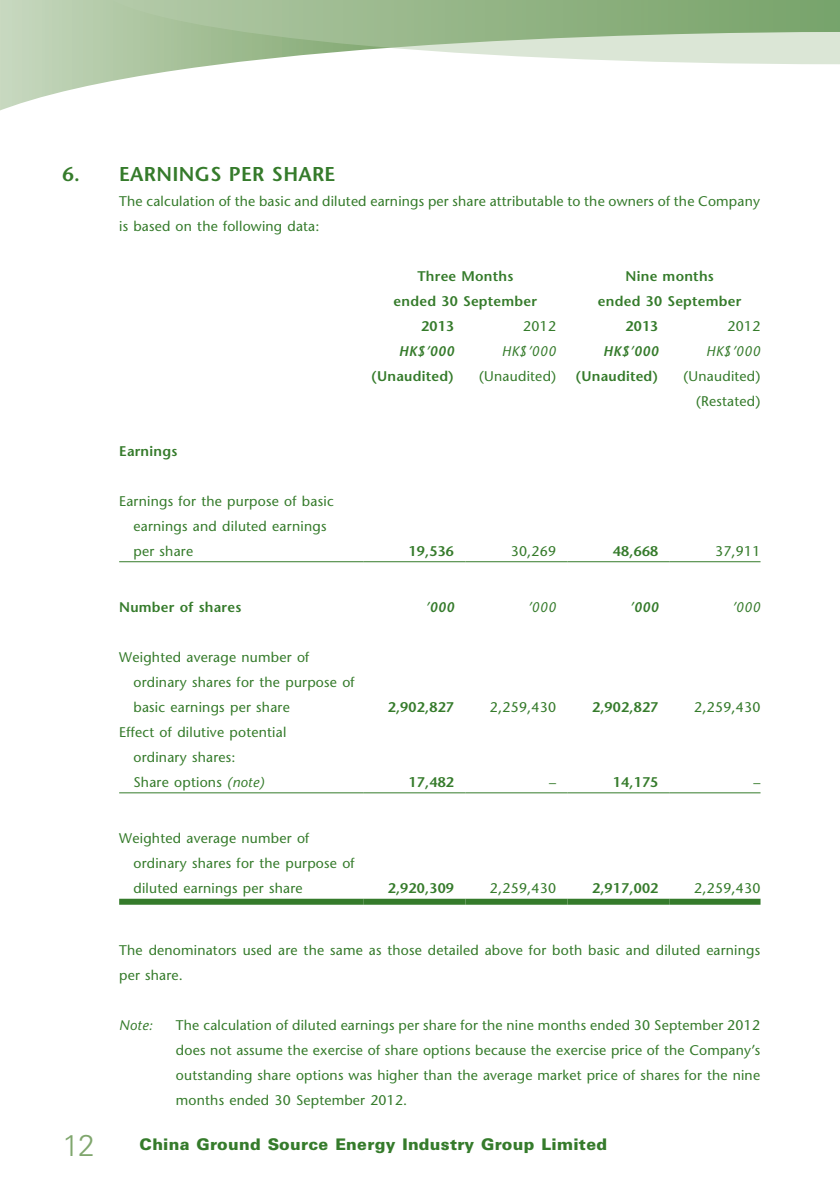
<style>
.page{position:relative;width:840px;height:1191px;background:#fff}
.page>*{position:absolute;margin:0;border:0;box-sizing:border-box;transform-origin:0 0}
.t1{font:300 30px "Univers LT Std";color:#7fa66d}
.t2{font:600 20px "Stone Sans Std";color:#357b2b}
.t3{font:900 16px "Univers LT Std";letter-spacing:.015em;color:#357b2b}
.t4{font:500 14px/25px "Stone Sans Std";letter-spacing:.015em;color:#357b2b}
.t5{font:600 14px/25px "Stone Sans Std";letter-spacing:.015em;color:#357b2b;text-align:center}
.t6{font:italic 500 14px "Stone Sans Std";letter-spacing:.015em;color:#357b2b}
.t7{font:italic 600 14px "Stone Sans Std";letter-spacing:.015em;color:#357b2b}
.s1{font-style:italic}
</style>
<div class="page">
<svg style="left:0;top:0;width:839px;height:111px"></svg>
<svg style="left:98px;top:0;width:741px;height:64px;background:#adc6a3"></svg>
<hr style="left:119px;top:561px;width:244px;height:1px;background:#357b2b">
<hr style="left:363px;top:561px;width:102px;height:1px;background:#357b2b">
<hr style="left:465px;top:561px;width:102px;height:1px;background:#357b2b">
<hr style="left:567px;top:561px;width:102px;height:1px;background:#357b2b">
<hr style="left:669px;top:561px;width:91px;height:1px;background:#357b2b">
<hr style="left:119px;top:792px;width:244px;height:1px;background:#357b2b">
<hr style="left:363px;top:792px;width:102px;height:1px;background:#357b2b">
<hr style="left:465px;top:792px;width:102px;height:1px;background:#357b2b">
<hr style="left:567px;top:792px;width:102px;height:1px;background:#357b2b">
<hr style="left:669px;top:792px;width:91px;height:1px;background:#357b2b">
<div style="left:119px;top:898px;width:244px;height:6px;background:#357b2b"></div>
<div style="left:363px;top:898px;width:102px;height:6px;background:#357b2b"></div>
<div style="left:465px;top:898px;width:102px;height:6px;background:#357b2b"></div>
<div style="left:567px;top:898px;width:102px;height:6px;background:#357b2b"></div>
<div style="left:669px;top:898px;width:91px;height:6px;background:#357b2b"></div>
<h2 class="t2" style="left:62px;top:162px;width:35px">6. EARNIN</h2>
<h2 class="t2" style="left:195px;top:162px;width:47px">GS PER</h2>
<h2 class="t2" style="left:272px;top:162px;width:14px">SHARE</h2>
<p class="t4" style="left:119px;top:189px;width:642px">The calculation of the basic and diluted earnings per share attributable to the owners of the Company is based on the following data:</p>
<p class="t5" style="left:393px;top:264px;width:145px">Three Months<br>ended 30 September</p>
<p class="t5" style="left:597px;top:264px;width:145px">Nine months<br>ended 30 September</p>
<p class="t5" style="left:421px;top:314px;width:34px">2013</p>
<p class="t4" style="left:523px;top:314px;width:34px">2012</p>
<p class="t5" style="left:625px;top:314px;width:34px">2013</p>
<p class="t4" style="left:727px;top:314px;width:34px">2012</p>
<p class="t7" style="left:398px;top:343px;width:57px">HK$’000</p>
<p class="t6" style="left:501px;top:343px;width:56px">HK$’000</p>
<p class="t7" style="left:603px;top:343px;width:57px">HK$’000</p>
<p class="t6" style="left:705px;top:343px;width:56px">HK$’000</p>
<p class="t5" style="left:371px;top:364px;width:84px">(Unaudited)</p>
<p class="t4" style="left:479px;top:364px;width:79px">(Unaudited)</p>
<p class="t5" style="left:575px;top:364px;width:84px">(Unaudited)</p>
<p class="t4" style="left:683px;top:364px;width:78px;text-align:right">(Unaudited) (Restated)</p>
<p class="t5" style="left:119px;top:439px;width:60px">Earnings</p>
<p class="t4" style="left:133px;top:489px;width:202px;text-indent:-14px">Earnings for the purpose of basic earnings and diluted earnings per share</p>
<p class="t5" style="left:408px;top:539px;width:47px">19,536</p>
<p class="t4" style="left:510px;top:539px;width:47px">30,269</p>
<p class="t5" style="left:612px;top:539px;width:47px">48,668</p>
<p class="t4" style="left:714px;top:539px;width:47px">37,911</p>
<p class="t5" style="left:119px;top:595px;width:124px">N umber of shares</p>
<p class="t7" style="left:425px;top:599px;width:30px">’000</p>
<p class="t6" style="left:527px;top:599px;width:30px">’000</p>
<p class="t7" style="left:629px;top:599px;width:30px">’000</p>
<p class="t6" style="left:731px;top:599px;width:30px">’000</p>
<p class="t4" style="left:133px;top:645px;width:223px;text-indent:-14px">Weighted average number of ordinary shares for the purpose of basic earnings per share</p>
<p class="t5" style="left:387px;top:695px;width:68px">2,902,827</p>
<p class="t4" style="left:489px;top:695px;width:68px">2,259,430</p>
<p class="t5" style="left:591px;top:695px;width:68px">2,902,827</p>
<p class="t4" style="left:693px;top:695px;width:68px">2,259,430</p>
<p class="t4" style="left:133px;top:720px;width:154px;text-indent:-14px">Effect of dilutive potential ordinary shares:<br>Share options <span class="s1">(note)</span></p>
<p class="t4" style="left:133px;top:826px;width:223px;text-indent:-14px">Weighted average number of ordinary shares for the purpose of diluted earnings per share</p>
<p class="t5" style="left:408px;top:770px;width:47px">17,482</p>
<p class="t4" style="left:549px;top:770px;width:8px">–</p>
<p class="t5" style="left:612px;top:770px;width:47px">14,175</p>
<p class="t4" style="left:753px;top:770px;width:8px">–</p>
<p class="t5" style="left:387px;top:876px;width:68px">2,920,309</p>
<p class="t4" style="left:489px;top:876px;width:68px">2,259,430</p>
<p class="t5" style="left:591px;top:876px;width:68px">2,917,002</p>
<p class="t4" style="left:693px;top:876px;width:68px">2,259,430</p>
<p class="t4" style="left:119px;top:937px;width:642px">The denominators used are the same as those detailed above for both basic and diluted earnings per share.</p>
<p class="t6" style="left:119px;top:1016px;width:35px">Note:</p>
<p class="t4" style="left:176px;top:1012px;width:585px;text-align:justify">The calculation of diluted earnings per share for the nine months ended 30 September 2012 does not assume the exercise of share options because the exercise price of the Company’s outstanding share options was higher than the average market price of shares for the nine months ended 30 September 2012.</p>
<h1 class="t1" style="left:62px;top:1127px;width:34px">12</h1>
<p class="t3" style="left:139px;top:1134px;width:468px">China Ground Source Energy Industry Group Limited</p>
</div>
